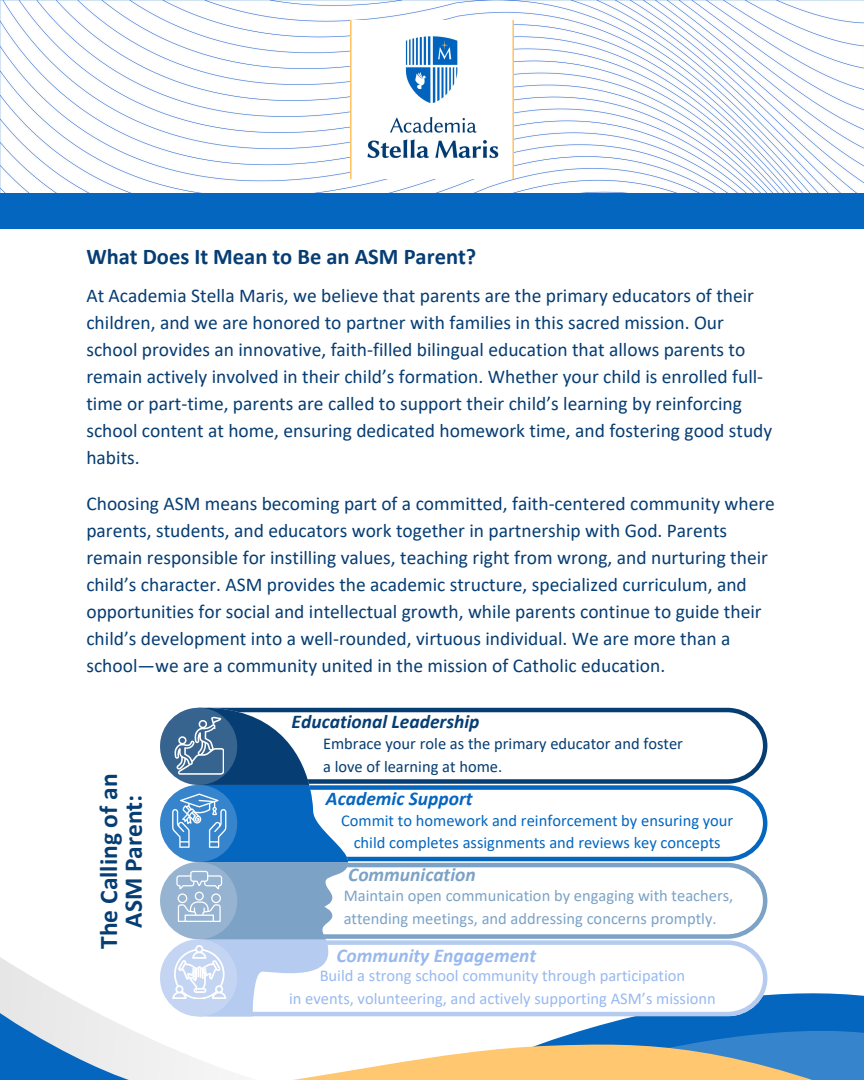
<style>
.page{position:relative;width:864px;height:1080px;background:#fff}
.page>*{position:absolute;margin:0;border:0;box-sizing:border-box;transform-origin:0 0}
.t1{font:700 25.5px/24.8px "Calibri";color:#063d73;text-align:center}
.t2{font:700 22.5px "Calibri";color:#063d73}
.t3{font:19.5px/27px "Calibri";color:#063d73}
.t4{font:italic 700 19.5px "Calibri";color:#063d73}
.t5{font:italic 700 19.5px "Calibri";color:#98b9ef}
.t6{font:italic 700 19.5px "Calibri";color:#0466bf}
.t7{font:italic 700 19.5px "Calibri";color:#7ca2c6}
.t8{font:16.5px "Calibri";color:#98b9ef}
.t9{font:16.5px/22.5px "Calibri";color:#7ca2c6}
.t10{font:16.5px/22.5px "Calibri";color:#0466bf;text-align:center}
.t11{font:16.5px/22.5px "Calibri";color:#063d73}
</style>
<div class="page">
<img style="left:0;top:0;width:864px;height:194px">
<img style="left:350px;top:21px;width:163px;height:157px">
<svg style="left:226px;top:994px;width:638px;height:86px"></svg>
<div style="left:0;top:194px;width:864px;height:35px;background:#0466bf"></div>
<svg style="left:171px;top:708px;width:596px;height:76px"></svg>
<svg style="left:348px;top:785px;width:419px;height:76px"></svg>
<svg style="left:171px;top:863px;width:596px;height:76px"></svg>
<svg style="left:348px;top:940px;width:419px;height:76px"></svg>
<svg style="left:205px;top:939px;width:143px;height:77px;fill:#b5cbef"></svg>
<div style="left:160px;top:708px;width:77px;height:77px;background:#37638f;border-radius:50%"></div>
<div style="left:160px;top:785px;width:77px;height:77px;background:#3684cb;border-radius:50%"></div>
<div style="left:160px;top:862px;width:77px;height:77px;background:#96b4d1;border-radius:50%"></div>
<div style="left:160px;top:939px;width:77px;height:77px;background:#c3d5f2;border-radius:50%"></div>
<svg style="left:172px;top:708px;width:176px;height:231px"></svg>
<svg style="left:0;top:945px;width:226px;height:135px"></svg>
<h2 class="t2" style="left:86px;top:247px;width:391px">What Does It Mean to Be an ASM Parent?</h2>
<p class="t3" style="left:86px;top:284px;width:687px">At Academia Stella Maris, we believe that parents are the primary educators of their children, and we are honored to partner with families in this sacred mission. Our school provides an innovative, faith-filled bilingual education that allows parents to remain actively involved in their child’s formation. Whether your child is enrolled full&shy;time or part-time, parents are called to support their child’s learning by reinforcing school content at home, ensuring dedicated homework time, and fostering good study habits.</p>
<p class="t3" style="left:86px;top:492px;width:690px">Choosing ASM means becoming part of a committed, faith-centered community where parents, students, and educators work together in partnership with God. Parents remain responsible for instilling values, teaching right from wrong, and nurturing their child’s character. ASM provides the academic structure, specialized curriculum, and opportunities for social and intellectual growth, while parents continue to guide their child’s development into a well-rounded, virtuous individual. We are more than a school—we are a community united in the mission of Catholic education.</p>
<p class="t1" style="left:98px;top:949px;width:177px;rotate:-90deg">The Calling of an<br>ASM Parent:</p>
<p class="t4" style="left:292px;top:714px;width:189px">Educational Leadership</p>
<p class="t11" style="left:323px;top:734px;width:361px">Embrace your role as the primary educator and foster a love of learning at home.</p>
<p class="t10" style="left:341px;top:810px;width:394px">Commit to homework and reinforcement by ensuring your child completes assignments and reviews key concepts</p>
<p class="t6" style="left:326px;top:790px;width:148px">Academic Support</p>
<p class="t7" style="left:348px;top:866px;width:129px">Communication</p>
<h4 class="t9" style="left:344px;top:886px;width:391px">Maintain open communication by engaging with teachers, attending meetings, and addressing concerns promptly.</h4>
<h1 class="t5" style="left:336px;top:947px;width:201px">Community Engagement</h1>
<p class="t8" style="left:320px;top:969px;width:367px">Build a strong school community through participation</p>
<p class="t8" style="left:289px;top:991px;width:428px">in events, volunteering, and actively supporting ASM’s missionn</p>
</div>
